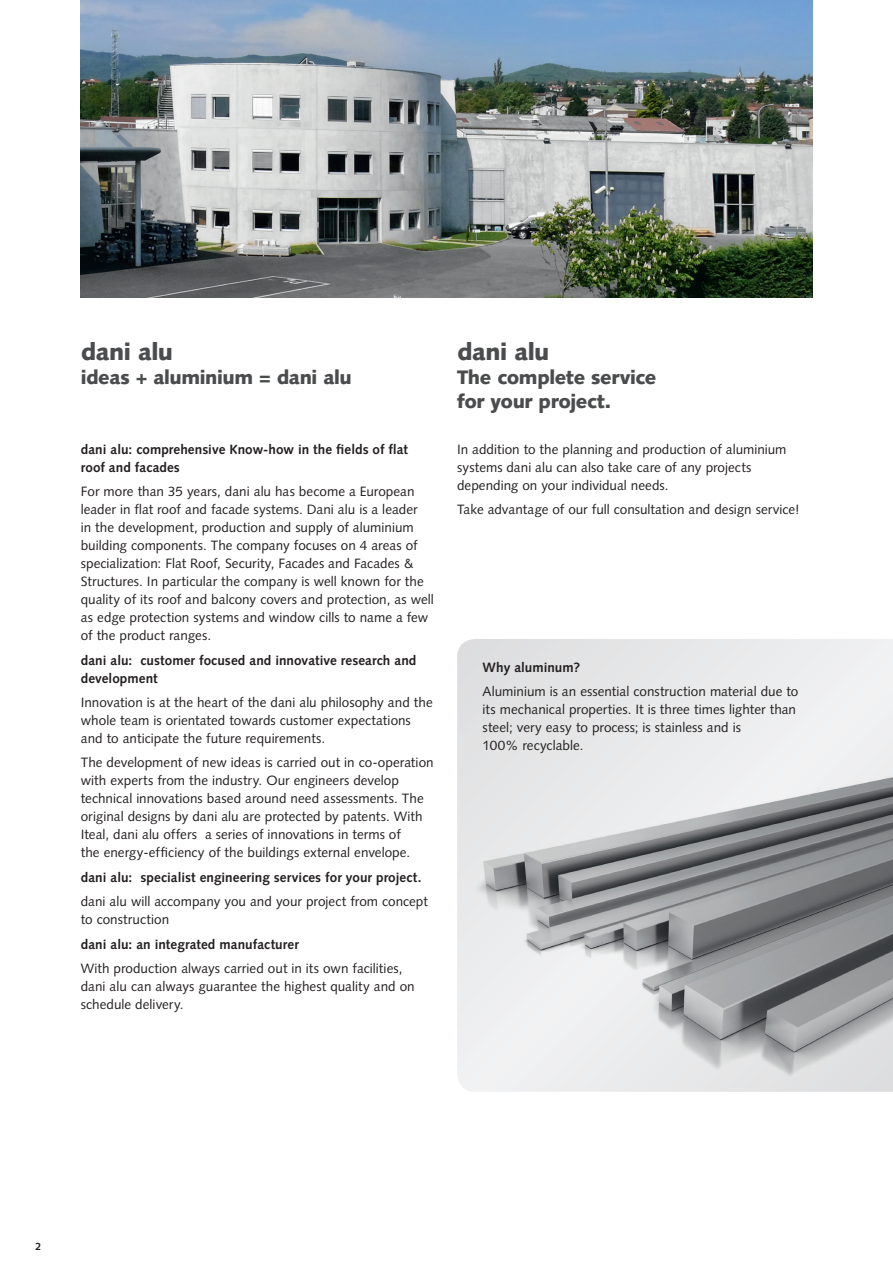
<style>
.page{position:relative;width:893px;height:1263px;background:#fff}
.page>*{position:absolute;margin:0;border:0;box-sizing:border-box;transform-origin:0 0}
.t1{font:900 24px "Syntax LT Std";letter-spacing:-.02em;color:#4b4c4d}
.t2{font:900 19.5px/24px "Syntax LT Std";letter-spacing:-.02em;color:#4b4c4d}
.t3{font:13.5px/18px "Syntax LT Std";color:#231f20}
.t4{font:700 13.5px/18px "Syntax LT Std";letter-spacing:.005em;color:#231f20}
.t5{font:700 10.5px "Syntax LT Std";color:#231f20}
</style>
<div class="page">
<svg style="left:457px;top:639px;width:436px;height:453px"></svg>
<img style="left:457px;top:769px;width:436px;height:321px">
<img style="left:81px;top:0;width:731px;height:297px">
<h1 class="t1" style="left:81px;top:338px;width:94px">dani alu</h1>
<h2 class="t2" style="left:81px;top:366px;width:272px">ideas + aluminium = dani alu</h2>
<p class="t4" style="left:81px;top:440px;width:329px">dani alu: comprehensive Know-how in the fields of flat roof and facades</p>
<p class="t3" style="left:81px;top:483px;width:355px">For more than 35 years, dani alu has become a European leader in flat roof and facade systems. Dani alu is a leader<br>in the development, production and supply of aluminium building components. The company focuses on 4 areas of specialization: Flat Roof, Security, Facades and Facades &amp; Structures. In particular the company is well known for the quality of its roof and balcony covers and protection, as well as edge protection systems and window cills to name a few of the product ranges.</p>
<p class="t4" style="left:81px;top:651px;width:337px">dani alu: customer focused and innovative research and development</p>
<p class="t3" style="left:81px;top:693px;width:353px">Innovation is at the heart of the dani alu philosophy and the whole team is orientated towards customer expectations and to anticipate the future requirements.</p>
<p class="t3" style="left:81px;top:754px;width:354px">The development of new ideas is carried out in co-operation with experts from the industry. Our engineers develop technical innovations based around need assessments. The original designs by dani alu are protected by patents. With Iteal, dani alu offers a series of innovations in terms of<br>the energy-efficiency of the buildings external envelope.</p>
<p class="t4" style="left:81px;top:868px;width:342px">dani alu: specialist engineering services for your project.</p>
<p class="t3" style="left:81px;top:892px;width:349px">dani alu will accompany you and your project from concept to construction</p>
<p class="t4" style="left:81px;top:935px;width:220px">dani alu: an integrated manufacturer</p>
<p class="t3" style="left:81px;top:959px;width:335px">With production always carried out in its own facilities, dani alu can always guarantee the highest quality and on schedule delivery.</p>
<h1 class="t1" style="left:457px;top:338px;width:94px">dani alu</h1>
<h2 class="t2" style="left:457px;top:366px;width:201px">The complete service for your project.</h2>
<p class="t3" style="left:457px;top:440px;width:331px">In addition to the planning and production of aluminium systems dani alu can also take care of any projects depending on your individual needs.</p>
<p class="t3" style="left:457px;top:501px;width:344px">Take advantage of our full consultation and design service!</p>
<p class="t4" style="left:483px;top:658px;width:99px">Why aluminum?</p>
<p class="t3" style="left:483px;top:682px;width:317px">Aluminium is an essential construction material due to its mechanical properties. It is three times lighter than steel; very easy to process; is stainless and is<br>100% recyclable.</p>
<p class="t5" style="left:35px;top:1240px;width:7px">2</p>
</div>
